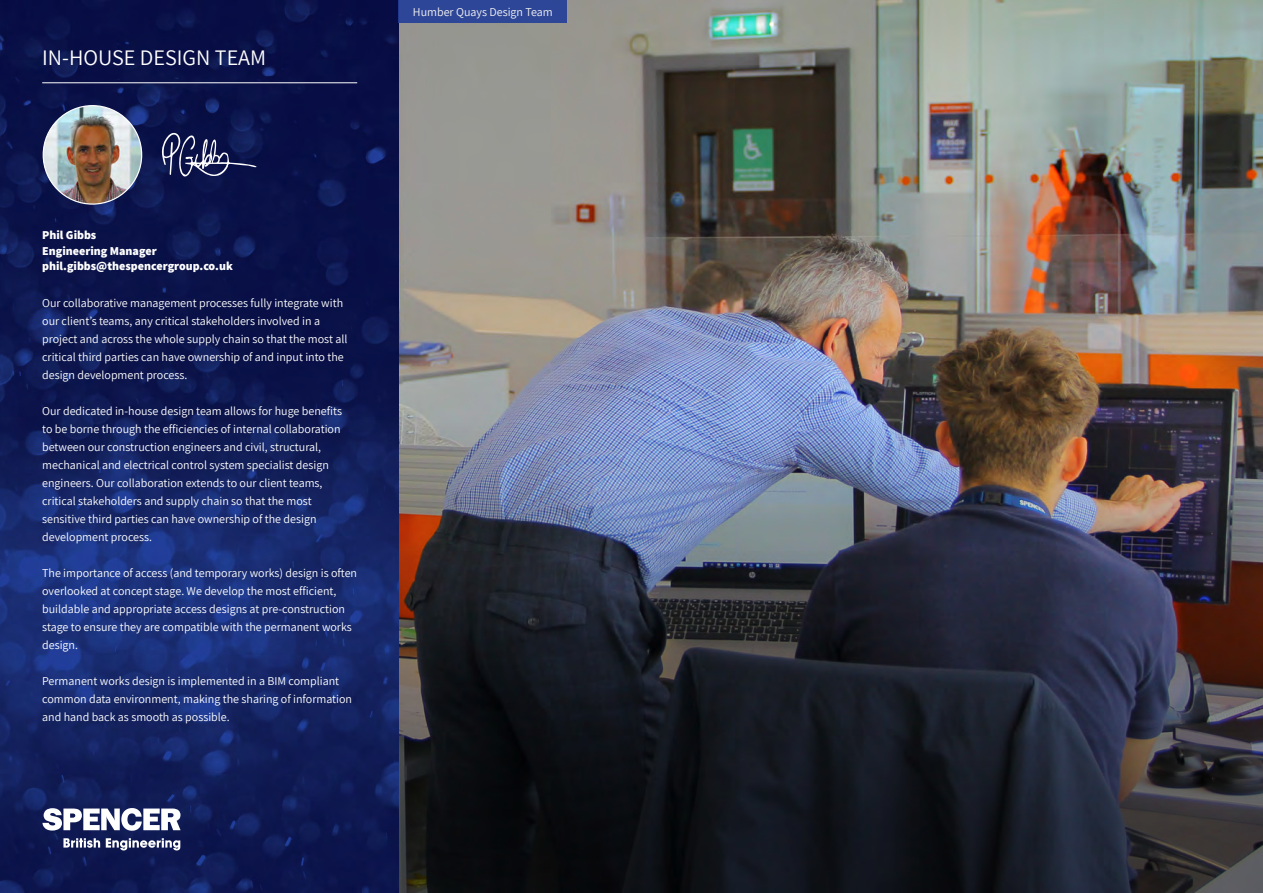
<style>
.page{position:relative;width:1263px;height:893px;background:#fff}
.page>*{position:absolute;margin:0;border:0;box-sizing:border-box;transform-origin:0 0}
.t1{font:22.2px "Assistant";color:#fff}
.t2{font:12px/18px "Assistant";color:#fff}
.t3{font:800 12px/15.8px "Assistant";color:#fff}
</style>
<div class="page">
<img style="left:399px;top:0;width:864px;height:405px">
<img style="left:399px;top:405px;width:864px;height:488px">
<img style="left:0;top:0;width:399px;height:893px">
<svg style="left:63px;top:838px;width:37px;height:10px"></svg>
<svg style="left:106px;top:838px;width:74px;height:12px"></svg>
<svg style="left:43px;top:808px;width:138px;height:23px"></svg>
<hr style="left:42px;top:82px;width:315px;height:1px;background:#fff">
<img style="left:43px;top:106px;width:99px;height:98px;border-radius:49px">
<svg style="left:162px;top:132px;width:95px;height:45px;background:#313967"></svg>
<div style="left:399px;top:0;width:168px;height:22px;background:#2e4697"></div>
<h1 class="t1" style="left:42px;top:42px;width:225px">IN-HOUSE DESIGN TEAM</h1>
<p class="t2" style="left:413px;top:2px;width:141px">Humber Quays Design Team</p>
<p class="t3" style="left:42px;top:226px;width:192px">Phil Gibbs<br>Engineering Manager phil.gibbs@thespencergroup.co.uk</p>
<p class="t2" style="left:42px;top:293px;width:307px">Our collaborative management processes fully integrate with our client’s teams, any critical stakeholders involved in a project and across the whole supply chain so that the most all critical third parties can have ownership of and input into the design development process.</p>
<p class="t2" style="left:42px;top:401px;width:301px">Our dedicated in-house design team allows for huge benefits to be borne through the efficiencies of internal collaboration between our construction engineers and civil, structural, mechanical and electrical control system specialist design engineers. Our collaboration extends to our client teams, critical stakeholders and supply chain so that the most sensitive third parties can have ownership of the design development process.</p>
<p class="t2" style="left:42px;top:563px;width:316px">The importance of access (and temporary works) design is often overlooked at concept stage. We develop the most efficient, buildable and appropriate access designs at pre-construction stage to ensure they are compatible with the permanent works design.</p>
<p class="t2" style="left:42px;top:671px;width:311px">Permanent works design is implemented in a BIM compliant common data environment, making the sharing of information and hand back as smooth as possible.</p>
</div>
